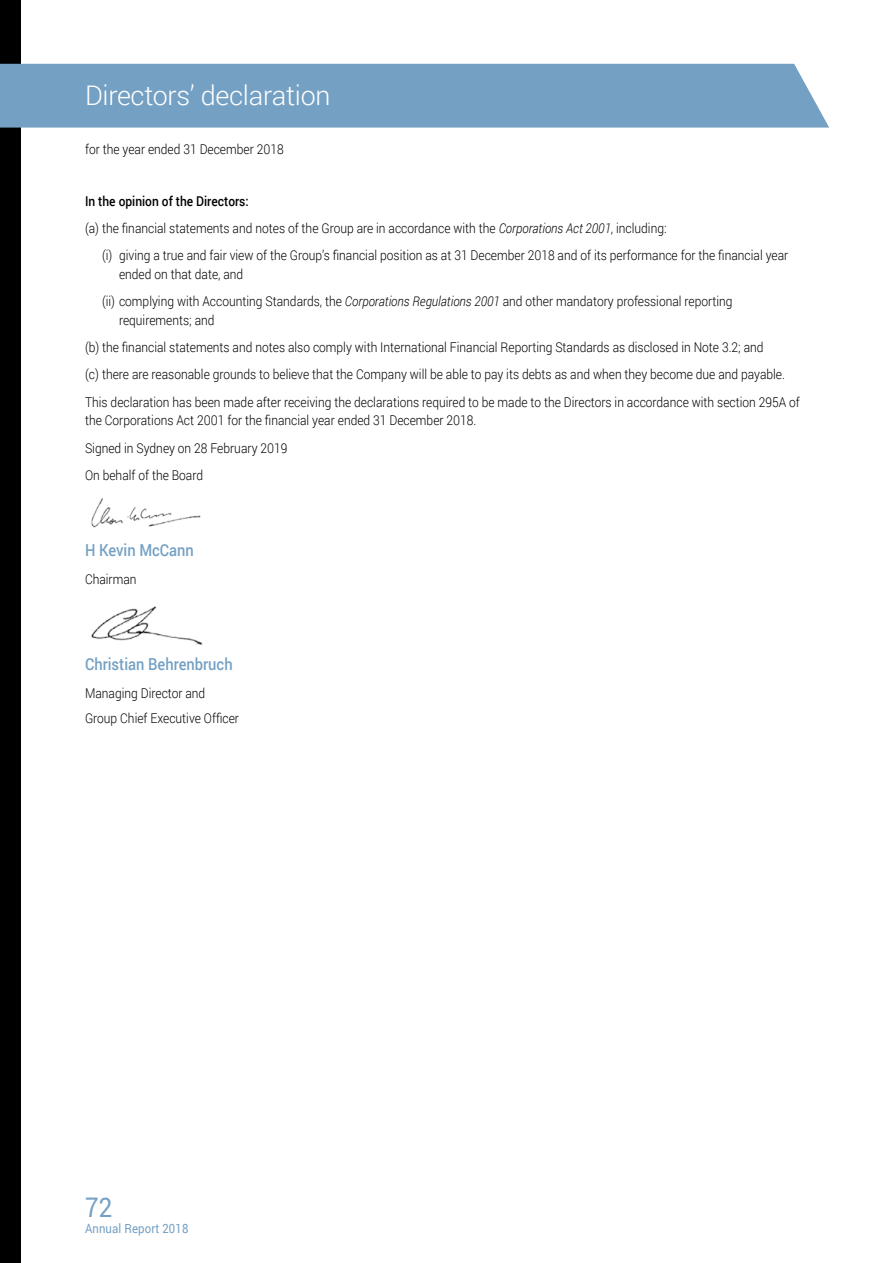
<style>
.page{position:relative;width:893px;height:1263px;background:#fff}
.page>*{position:absolute;margin:0;border:0;box-sizing:border-box;transform-origin:0 0}
.t1{font:300 27px "Roboto";letter-spacing:-.01em;color:#fff}
.t2{font:27px "Roboto";color:#74a0c4;scale:.89 1}
.t3{font:500 16.5px "Roboto";color:#74a0c4;scale:.89 1}
.t4{font:300 13.5px/27.3px "Roboto";color:#000;scale:.89 1}
.t5{font:500 13.5px "Roboto";color:#000;scale:.89 1}
.t6{font:12.75px "Roboto";letter-spacing:.01em;color:#74a0c4;scale:.89 1}
.s1{font-style:italic}
</style>
<div class="page">
<div style="left:0;top:0;width:21px;height:1263px;background:#000"></div>
<div style="left:0;top:64px;width:829px;height:64px;background:#74a0c4"></div>
<img style="left:91px;top:498px;width:110px;height:30px">
<img style="left:91px;top:606px;width:112px;height:39px">
<h1 class="t1" style="left:85px;top:77px;width:247px">Directors’ declaration</h1>
<p class="t4" style="left:85px;top:136px;width:225px">for the year ended 31 December 2018</p>
<p class="t5" style="left:85px;top:191px;width:185px">In the opinion of the Directors:</p>
<p class="t4" style="left:85px;top:214px;width:655px">(a) the financial statements and notes of the Group are in accordance with the <span class="s1">Corporations Act 2001</span>, including:</p>
<p class="t4" style="left:102px;top:241px;width:772px">(i) giving a true and fair view of the Group’s financial position as at 31 December 2018 and of its performance for the financial year</p>
<p class="t4" style="left:102px;top:260px;width:710px;text-indent:17px">ended on that date, and<br>(ii) complying with Accounting Standards, the <span class="s1">Corporations Regulations 2001</span> and other mandatory professional reporting</p>
<p class="t4" style="left:85px;top:306px;width:805px;text-indent:34px">requirements; and<br>(b) the financial statements and notes also comply with International Financial Reporting Standards as disclosed in Note 3.2; and<br>(c) there are reasonable grounds to believe that the Company will be able to pay its debts as and when they become due and payable.<br>This declaration has been made after receiving the declarations required to be made to the Directors in accordance with section 295A of</p>
<p class="t4" style="left:85px;top:406px;width:441px">the Corporations Act 2001 for the financial year ended 31 December 2018.<br>Signed in Sydney on 28 February 2019<br>On behalf of the Board</p>
<p class="t3" style="left:85px;top:539px;width:124px">H Kevin McCann</p>
<p class="t4" style="left:85px;top:565px;width:59px">Chairman</p>
<p class="t3" style="left:85px;top:653px;width:167px">Christian Behrenbruch</p>
<p class="t4" style="left:85px;top:680px;width:174px;line-height:25.5px">Managing Director and<br>Group Chief Executive Officer</p>
<h1 class="t2" style="left:85px;top:1188px;width:32px">72</h1>
<p class="t6" style="left:85px;top:1220px;width:118px">Annual Report 2018</p>
</div>
